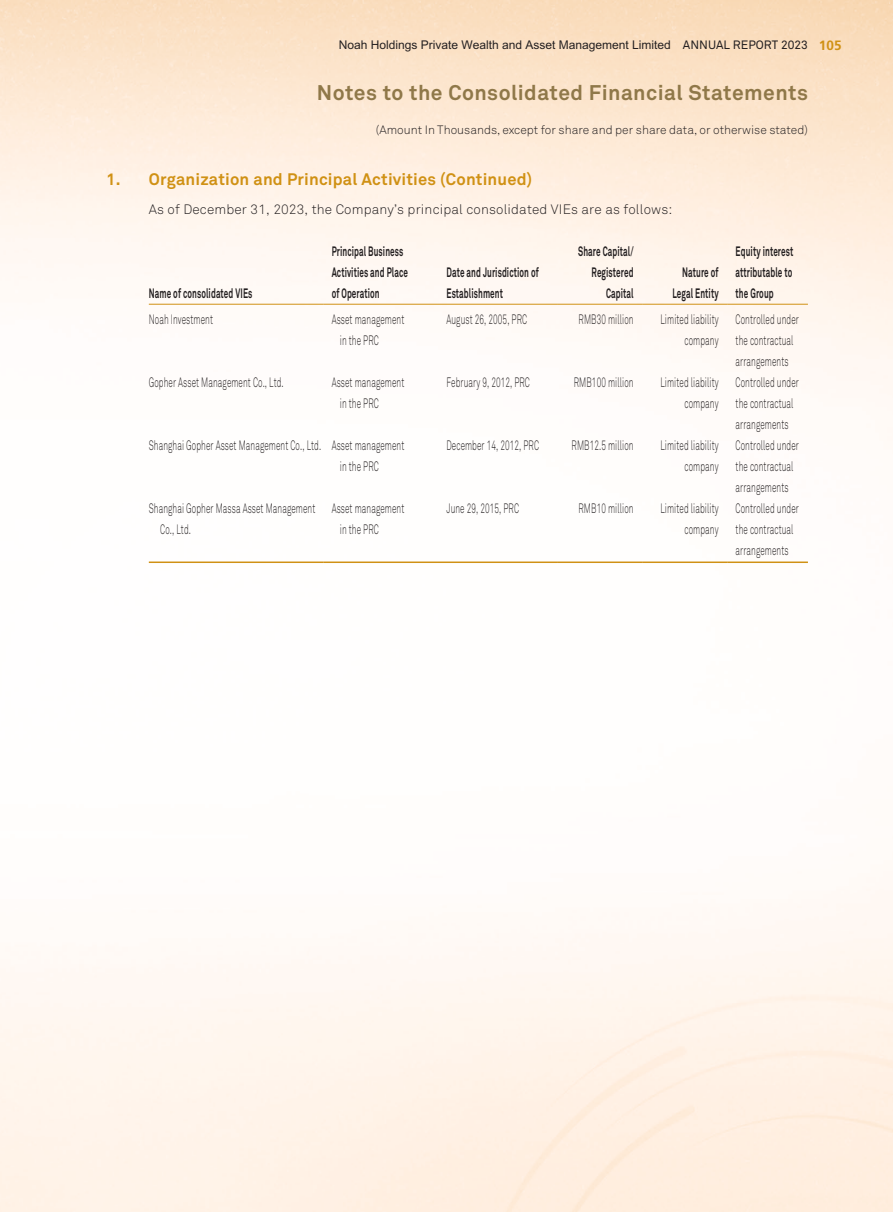
<style>
.page{position:relative;width:893px;height:1212px;background:#fff}
.page>*{position:absolute;margin:0;border:0;box-sizing:border-box;transform-origin:0 0}
.t1{font:700 21px "Tfxgcq Akkurat Pro";letter-spacing:.02em;color:#8f7849}
.t2{font:700 16.5px "Jsbmwh Akkurat Pro";letter-spacing:.01em;color:#d09114}
.t3{font:13.5px/21px "Xgdwwj Akkurat Light Pro";letter-spacing:.01em;color:#231f20;scale:.6 1}
.t4{font:700 13.5px/21px "Jsbmwh Akkurat Pro";letter-spacing:.01em;color:#231f20;scale:.6 1}
.t5{font:13.5px "Xgdwwj Akkurat Light Pro";letter-spacing:.01em;color:#231f20}
.t6{font:700 12px "Hbdybb M Hei HKS";color:#231f20}
.t7{font:12px "Bflnrs Akkurat Light Pro";color:#231f20}
.s1{font-family:"Lgyjxp Akkurat Pro";font-weight:400}
.s2{font-family:"Dcbbdg Frutiger LT Std";font-size:13.5px;color:#d09114}
</style>
<div class="page">
<hr style="left:149px;top:304px;width:174px;height:1px;background:#d09114">
<hr style="left:323px;top:304px;width:115px;height:1px;background:#d09114">
<hr style="left:438px;top:304px;width:119px;height:1px;background:#d09114">
<hr style="left:557px;top:304px;width:85px;height:1px;background:#d09114">
<hr style="left:642px;top:304px;width:85px;height:1px;background:#d09114">
<hr style="left:727px;top:304px;width:81px;height:1px;background:#d09114">
<hr style="left:149px;top:561px;width:174px;height:2px;background:#d09114">
<hr style="left:323px;top:561px;width:115px;height:2px;background:#d09114">
<hr style="left:438px;top:561px;width:119px;height:2px;background:#d09114">
<hr style="left:557px;top:561px;width:85px;height:2px;background:#d09114">
<hr style="left:642px;top:561px;width:85px;height:2px;background:#d09114">
<hr style="left:727px;top:561px;width:81px;height:2px;background:#d09114">
<p class="t6" style="left:339px;top:36px;width:504px">Noah Holdings Private Wealth and Asset Management Limited <span class="s1">ANNUAL REPORT 2023</span> <span class="s2">105</span></p>
<h1 class="t1" style="left:317px;top:79px;width:493px">Notes to the Consolidated Financial Statements</h1>
<p class="t7" style="left:376px;top:123px;width:433px">(Amount In Thousands, except for share and per share data, or otherwise stated)</p>
<p class="t2" style="left:106px;top:169px;width:428px">1. Organization and Principal Activities (Continued)</p>
<p class="t5" style="left:149px;top:202px;width:525px">As of December 31, 2023, the Company’s principal consolidated VIEs are as follows:</p>
<p class="t4" style="left:149px;top:283px;width:174px">Name of consolidated VIEs</p>
<p class="t4" style="left:332px;top:241px;width:129px">Principal Business<br>Activities and Place of Operation</p>
<p class="t4" style="left:446px;top:262px;width:155px">Date and Jurisdiction of<br>Establishment</p>
<p class="t4" style="left:578px;top:241px;width:94px;text-align:right">Share Capital/<br>Registered<br>Capital</p>
<p class="t4" style="left:672px;top:262px;width:79px;text-align:right">Nature of<br>Legal Entity</p>
<p class="t4" style="left:736px;top:241px;width:98px;text-align:justify">Equity interest attributable to the Group</p>
<p class="t3" style="left:149px;top:309px;width:109px">Noah Investment</p>
<p class="t3" style="left:340px;top:309px;width:109px;text-indent:-8px">Asset management in the PRC</p>
<p class="t3" style="left:446px;top:309px;width:136px">August 26, 2005, PRC</p>
<p class="t3" style="left:579px;top:309px;width:93px">RMB30 million</p>
<p class="t3" style="left:660px;top:309px;width:99px;text-align:right">Limited liability company</p>
<p class="t3" style="left:736px;top:309px;width:107px">Controlled under the contractual arrangements</p>
<p class="t3" style="left:149px;top:372px;width:226px">Gopher Asset Management Co., Ltd.</p>
<p class="t3" style="left:340px;top:372px;width:109px;text-indent:-8px">Asset management in the PRC</p>
<p class="t3" style="left:446px;top:372px;width:141px">February 9, 2012, PRC</p>
<p class="t3" style="left:574px;top:372px;width:101px">RMB100 million</p>
<p class="t3" style="left:660px;top:372px;width:99px;text-align:right">Limited liability company</p>
<p class="t3" style="left:736px;top:372px;width:107px">Controlled under the contractual arrangements</p>
<p class="t3" style="left:340px;top:435px;width:109px;text-indent:-191px">Shanghai Gopher Asset Management Co., Ltd. Asset management in the PRC</p>
<p class="t3" style="left:446px;top:435px;width:156px">December 14, 2012, PRC</p>
<p class="t3" style="left:572px;top:435px;width:105px">RMB12.5 million</p>
<p class="t3" style="left:660px;top:435px;width:99px;text-align:right">Limited liability company</p>
<p class="t3" style="left:736px;top:435px;width:107px">Controlled under the contractual arrangements</p>
<p class="t3" style="left:160px;top:498px;width:260px;text-indent:-11px">Shanghai Gopher Massa Asset Management<br>Co., Ltd.</p>
<p class="t3" style="left:340px;top:498px;width:109px;text-indent:-8px">Asset management in the PRC</p>
<p class="t3" style="left:446px;top:498px;width:122px">June 29, 2015, PRC</p>
<p class="t3" style="left:579px;top:498px;width:93px">RMB10 million</p>
<p class="t3" style="left:660px;top:498px;width:99px;text-align:right">Limited liability company</p>
<p class="t3" style="left:736px;top:498px;width:107px">Controlled under the contractual arrangements</p>
</div>
